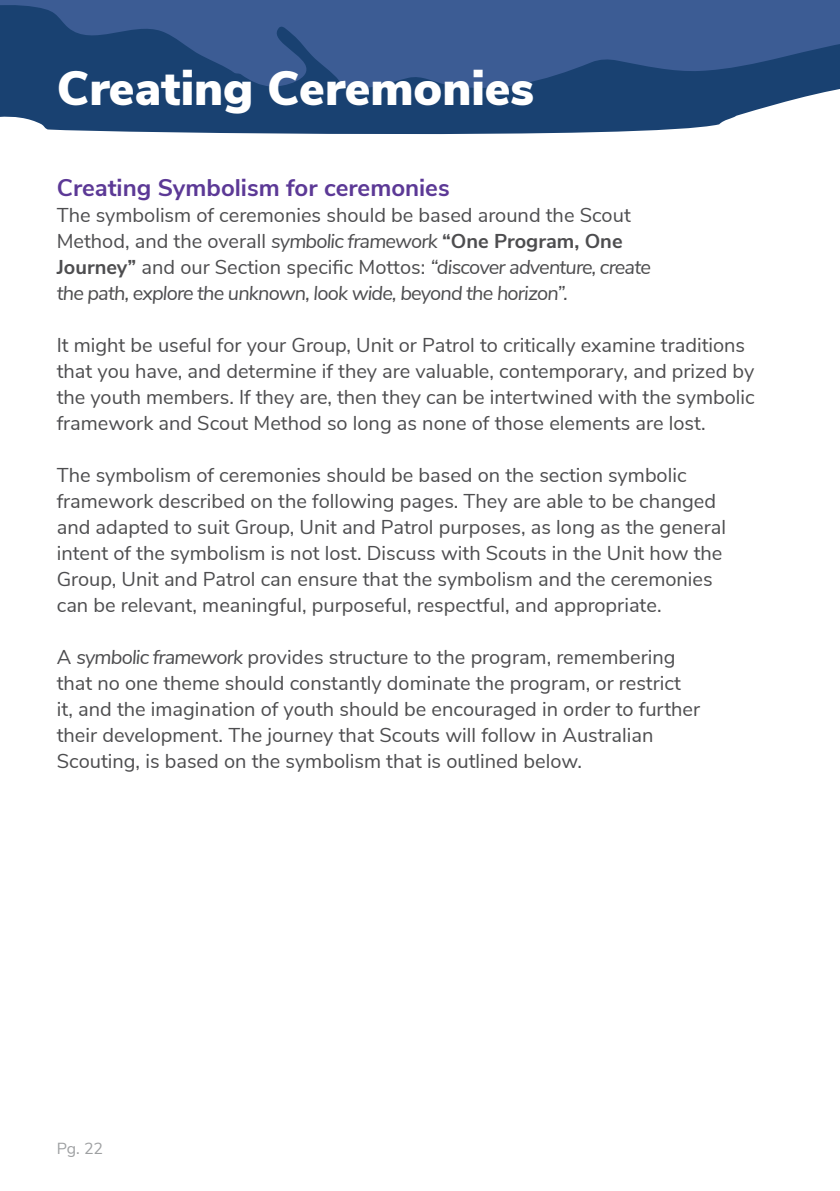
<style>
.page{position:relative;width:840px;height:1191px;background:#fff}
.page>*{position:absolute;margin:0;border:0;box-sizing:border-box;transform-origin:0 0}
.Title_Secondary{font:900 48px "Nunito Sans";color:#fff}
.Subheading{font:700 24px "Nunito Sans";color:#5c3996}
.Body{font:20px/26px "Nunito Sans";color:#4d4d4f}
.t1{font:16px "Nunito Sans";color:#9ea0a2}
.s1{font-style:italic}
.s2{font-weight:700}
</style>
<div class="page">
<svg style="left:0;top:94px;width:816px;height:41px;fill:#194171"></svg>
<svg style="left:0;top:0;width:839px;height:94px;fill:#3c5c94"></svg>
<p class="Title_Secondary" style="left:57px;top:53px;width:478px">Creating Ceremonies</p>
<p class="Subheading" style="left:57px;top:170px;width:394px">Creating Symbolism for ceremonies</p>
<p class="Body" style="left:57px;top:201px;width:595px">The symbolism of ceremonies should be based around the Scout Method, and the overall <span class="s1">symbolic framework</span> <span class="s2">“One Program, One Journey”</span> and our Section specific Mottos: <span class="s1">“discover adventure, create the path, explore the unknown, look wide, beyond the horizon”.</span></p>
<p class="Body" style="left:57px;top:331px;width:699px">It might be useful for your Group, Unit or Patrol to critically examine traditions that you have, and determine if they are valuable, contemporary, and prized by the youth members. If they are, then they can be intertwined with the symbolic framework and Scout Method so long as none of those elements are lost.</p>
<p class="Body" style="left:57px;top:461px;width:670px">The symbolism of ceremonies should be based on the section symbolic framework described on the following pages. They are able to be changed and adapted to suit Group, Unit and Patrol purposes, as long as the general intent of the symbolism is not lost. Discuss with Scouts in the Unit how the Group, Unit and Patrol can ensure that the symbolism and the ceremonies can be relevant, meaningful, purposeful, respectful, and appropriate.</p>
<p class="Body" style="left:57px;top:643px;width:644px">A <span class="s1">symbolic framework</span> provides structure to the program, remembering that no one theme should constantly dominate the program, or restrict it, and the imagination of youth should be encouraged in order to further their development. The journey that Scouts will follow in Australian Scouting, is based on the symbolism that is outlined below.</p>
<p class="t1" style="left:57px;top:1136px;width:48px">Pg. 22</p>
</div>
